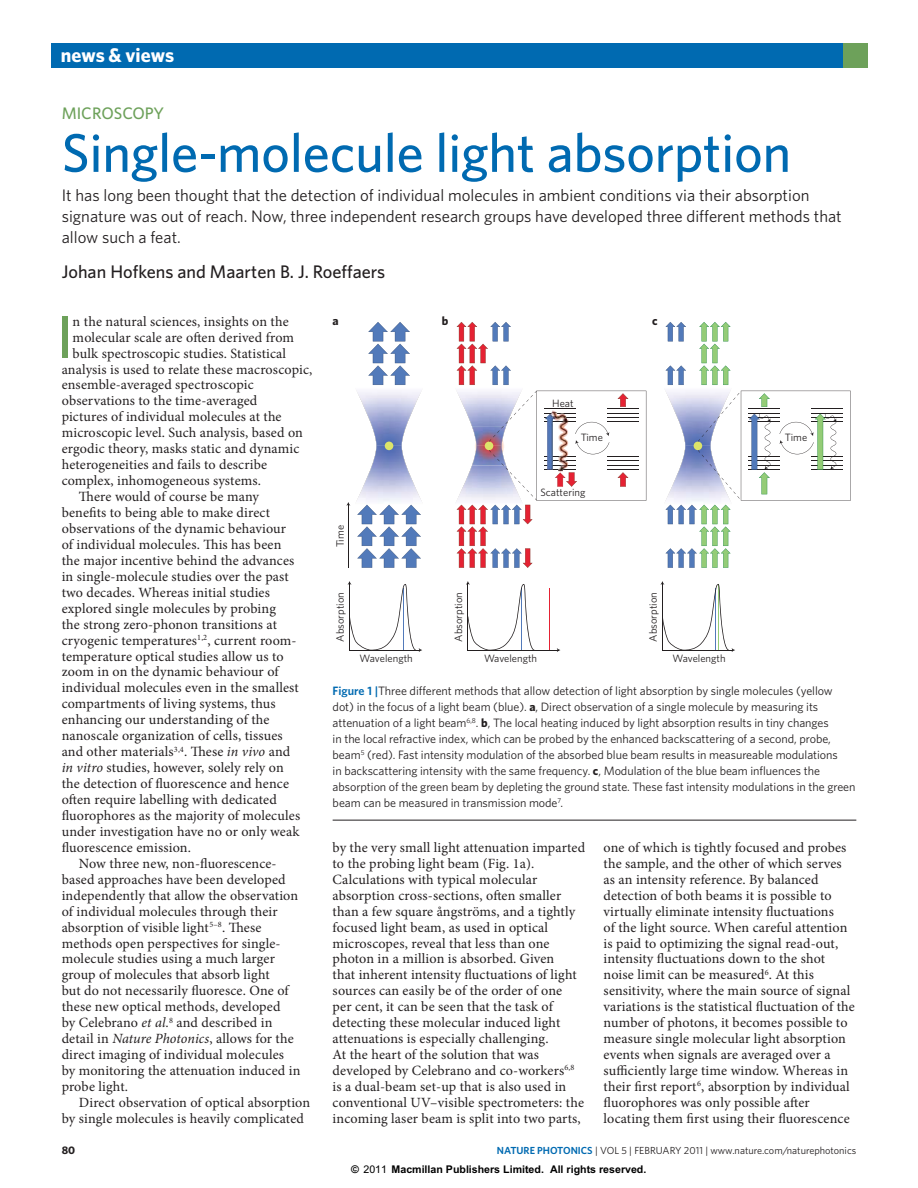
<style>
.page{position:relative;width:918px;height:1188px;background:#fff}
.page>*{position:absolute;margin:0;border:0;box-sizing:border-box;transform-origin:0 0}
.t1{font:500 59.85px "Whitney";color:#6da15a}
.t2{font:500 54.6px "Whitney";letter-spacing:-.005em;color:#006ab1}
.t3{font:700 19.8px "Whitney";color:#fff}
.t4{font:500 18.15px "Whitney";color:#231f20}
.t5{font:16.65px/21.3px "Whitney";color:#231f20}
.t6{font:500 16.65px "Whitney";color:#6da15a}
.t7{font:14.1px/15.9px "Minion Pro";letter-spacing:.01em;color:#231f20}
.t8{font:12.15px/15.9px "Whitney";letter-spacing:-.005em;color:#231f20}
.t9{font:700 12.15px "Whitney";color:#231f20}
.t10{font:700 10.95px "Whitney";color:#231f20}
.t11{font:10.65px "Whitney";color:#231f20}
.t12{font:700 10.65px "Arial";color:#000}
.t13{font:10.2px "Whitney";color:#231f20}
.s1{font-style:italic}
.s2{font-weight:600;color:#006ab1}
.s3{font-weight:700}
.s4{font-weight:400}
</style>
<div class="page">
<div style="left:51px;top:43px;width:816px;height:24px;background:#006ab1"></div>
<div style="left:843px;top:43px;width:24px;height:24px;background:#6da15a"></div>
<hr style="left:333px;top:820px;width:523px;height:1px;background:#231f20">
<svg style="left:456px;top:322px;width:190px;height:246px"></svg>
<svg style="left:665px;top:322px;width:186px;height:246px"></svg>
<svg style="left:346px;top:322px;width:76px;height:246px"></svg>
<hr style="left:468px;top:650px;width:90px;height:1px;background:#231f20">
<hr style="left:549px;top:589px;width:1px;height:61px;background:#e52233">
<svg style="left:348px;top:581px;width:74px;height:71px"></svg>
<svg style="left:466px;top:581px;width:68px;height:69px"></svg>
<svg style="left:660px;top:581px;width:75px;height:71px"></svg>
<img style="left:545px;top:410px;width:24px;height:77px">
<h3 class="t3" style="left:61px;top:46px;width:115px">news &amp; views</h3>
<p class="t6" style="left:62px;top:107px;width:104px">MICROSCOPY</p>
<h2 class="t2" style="left:62px;top:134px;width:731px">Single-molecule light absorption</h2>
<p class="t5" style="left:62px;top:186px;width:782px">It has long been thought that the detection of individual molecules in ambient conditions via their absorption signature was out of reach. Now, three independent research groups have developed three different methods that allow such a feat.</p>
<p class="t4" style="left:62px;top:265px;width:325px">Johan Hofkens and Maarten B. J. Roeffaers</p>
<h1 class="t1" style="left:56px;top:316px;width:18px">I</h1>
<p class="t7" style="left:73px;top:314px;width:218px">n the natural sciences, insights on the</p>
<p class="t7" style="left:73px;top:330px;width:223px">molecular scale are often derived from</p>
<p class="t7" style="left:73px;top:346px;width:215px">bulk spectroscopic studies. Statistical</p>
<p class="t7" style="left:62px;top:362px;width:252px">analysis is used to relate these macroscopic,</p>
<p class="t7" style="left:62px;top:378px;width:193px">ensemble-averaged spectroscopic</p>
<p class="t7" style="left:62px;top:394px;width:197px">observations to the time-averaged</p>
<p class="t7" style="left:62px;top:410px;width:221px">pictures of individual molecules at the</p>
<p class="t7" style="left:62px;top:426px;width:243px">microscopic level. Such analysis, based on</p>
<p class="t7" style="left:62px;top:442px;width:239px">ergodic theory, masks static and dynamic</p>
<p class="t7" style="left:62px;top:458px;width:207px">heterogeneities and fails to describe</p>
<p class="t7" style="left:62px;top:474px;width:201px">complex, inhomogeneous systems.</p>
<p class="t7" style="left:79px;top:490px;width:182px">There would of course be many</p>
<p class="t7" style="left:62px;top:506px;width:210px">benefits to being able to make direct</p>
<p class="t7" style="left:62px;top:522px;width:226px">observations of the dynamic behaviour</p>
<p class="t7" style="left:62px;top:538px;width:221px">of individual molecules. This has been</p>
<p class="t7" style="left:62px;top:554px;width:234px">the major incentive behind the advances</p>
<p class="t7" style="left:62px;top:570px;width:229px">in single-molecule studies over the past</p>
<p class="t7" style="left:62px;top:586px;width:210px">two decades. Whereas initial studies</p>
<p class="t7" style="left:62px;top:601px;width:216px">explored single molecules by probing</p>
<p class="t7" style="left:62px;top:617px;width:217px">the strong zero-phonon transitions at</p>
<p class="t7" style="left:62px;top:633px;width:236px">cryogenic temperatures<sup>1,2</sup>, current room-</p>
<p class="t7" style="left:62px;top:649px;width:223px">temperature optical studies allow us to</p>
<p class="t7" style="left:62px;top:665px;width:219px">zoom in on the dynamic behaviour of</p>
<p class="t7" style="left:62px;top:681px;width:239px">individual molecules even in the smallest</p>
<p class="t7" style="left:62px;top:697px;width:216px">compartments of living systems, thus</p>
<p class="t7" style="left:62px;top:713px;width:209px">enhancing our understanding of the</p>
<p class="t7" style="left:62px;top:729px;width:222px">nanoscale organization of cells, tissues</p>
<p class="t7" style="left:62px;top:745px;width:230px">and other materials<sup>3,4</sup>. These <span class="s1">in vivo</span> and</p>
<p class="t7" style="left:62px;top:761px;width:224px"><span class="s1">in vitro</span> studies, however, solely rely on</p>
<p class="t7" style="left:62px;top:777px;width:229px">the detection of fluorescence and hence</p>
<p class="t7" style="left:62px;top:793px;width:217px">often require labelling with dedicated</p>
<p class="t7" style="left:62px;top:809px;width:240px">fluorophores as the majority of molecules</p>
<p class="t7" style="left:62px;top:825px;width:239px">under investigation have no or only weak</p>
<p class="t7" style="left:62px;top:841px;width:131px">fluorescence emission.</p>
<p class="t7" style="left:79px;top:857px;width:199px">Now three new, non-fluorescence-</p>
<p class="t7" style="left:62px;top:873px;width:226px">based approaches have been developed</p>
<p class="t7" style="left:62px;top:888px;width:238px">independently that allow the observation</p>
<p class="t7" style="left:62px;top:904px;width:217px">of individual molecules through their</p>
<p class="t7" style="left:62px;top:920px;width:201px">absorption of visible light<sup>5–8</sup>. These</p>
<p class="t7" style="left:62px;top:936px;width:220px">methods open perspectives for single-</p>
<p class="t7" style="left:62px;top:952px;width:215px">molecule studies using a much larger</p>
<p class="t7" style="left:62px;top:968px;width:210px">group of molecules that absorb light</p>
<p class="t7" style="left:62px;top:984px;width:229px">but do not necessarily fluoresce. One of</p>
<p class="t7" style="left:62px;top:1000px;width:220px">these new optical methods, developed</p>
<p class="t7" style="left:62px;top:1016px;width:212px">by Celebrano <span class="s1">et al.</span><sup>8</sup> and described in</p>
<p class="t7" style="left:62px;top:1032px;width:234px">detail in <span class="s1">Nature Photonics</span>, allows for the</p>
<p class="t7" style="left:62px;top:1048px;width:224px">direct imaging of individual molecules</p>
<p class="t7" style="left:62px;top:1064px;width:240px">by monitoring the attenuation induced in</p>
<p class="t7" style="left:62px;top:1080px;width:68px">probe light.</p>
<p class="t7" style="left:79px;top:1096px;width:233px">Direct observation of optical absorption</p>
<p class="t7" style="left:62px;top:1112px;width:244px">by single molecules is heavily complicated</p>
<p class="t9" style="left:333px;top:316px;width:8px">a</p>
<p class="t9" style="left:442px;top:316px;width:8px">b</p>
<p class="t9" style="left:652px;top:316px;width:7px">c</p>
<p class="t11" style="left:336px;top:547px;width:24px;rotate:-90deg">Time</p>
<p class="t11" style="left:336px;top:642px;width:51px;rotate:-90deg">Absorption</p>
<p class="t11" style="left:360px;top:655px;width:55px">Wavelength</p>
<p class="t11" style="left:552px;top:399px;width:23px">Heat</p>
<p class="t11" style="left:581px;top:434px;width:24px">Time</p>
<p class="t11" style="left:541px;top:489px;width:46px">Scattering</p>
<p class="t11" style="left:455px;top:642px;width:51px;rotate:-90deg">Absorption</p>
<p class="t11" style="left:484px;top:655px;width:55px">Wavelength</p>
<p class="t11" style="left:649px;top:642px;width:51px;rotate:-90deg">Absorption</p>
<p class="t11" style="left:672px;top:655px;width:55px">Wavelength</p>
<p class="t11" style="left:785px;top:434px;width:24px">Time</p>
<p class="t8" style="left:333px;top:684px;width:524px"><span class="s2">Figure 1 |</span>Three different methods that allow detection of light absorption by single molecules (yellow dot) in the focus of a light beam (blue). <span class="s3">a</span>, Direct observation of a single molecule by measuring its attenuation of a light beam<sup>6,8</sup>. <span class="s3">b</span>, The local heating induced by light absorption results in tiny changes<br>in the local refractive index, which can be probed by the enhanced backscattering of a second, probe, beam<sup>5</sup> (red). Fast intensity modulation of the absorbed blue beam results in measureable modulations<br>in backscattering intensity with the same frequency. <span class="s3">c</span>, Modulation of the blue beam influences the absorption of the green beam by depleting the ground state. These fast intensity modulations in the green beam can be measured in transmission mode<sup>7</sup>.</p>
<p class="t7" style="left:333px;top:841px;width:254px">by the very small light attenuation imparted to the probing light beam (Fig. 1a).<br>Calculations with typical molecular absorption cross-sections, often smaller than a few square ångströms, and a tightly focused light beam, as used in optical microscopes, reveal that less than one photon in a million is absorbed. Given<br>that inherent intensity fluctuations of light sources can easily be of the order of one<br>per cent, it can be seen that the task of detecting these molecular induced light attenuations is especially challenging.<br>At the heart of the solution that was developed by Celebrano and co-workers<sup>6,8 </sup>is a dual-beam set-up that is also used in conventional UV–visible spectrometers: the incoming laser beam is split into two parts,</p>
<p class="t7" style="left:604px;top:841px;width:253px">one of which is tightly focused and probes the sample, and the other of which serves as an intensity reference. By balanced detection of both beams it is possible to virtually eliminate intensity fluctuations<br>of the light source. When careful attention is paid to optimizing the signal read-out, intensity fluctuations down to the shot noise limit can be measured<sup>6</sup>. At this sensitivity, where the main source of signal variations is the statistical fluctuation of the number of photons, it becomes possible to measure single molecular light absorption events when signals are averaged over a sufficiently large time window. Whereas in their first report<sup>6</sup>, absorption by individual fluorophores was only possible after locating them first using their fluorescence</p>
<p class="t10" style="left:62px;top:1145px;width:15px">80</p>
<p class="t13" style="left:497px;top:1146px;width:361px"><span class="s2">NATURE PHOTONICS</span> | VOL 5 | FEBRUARY 2011 | www.nature.com/naturephotonics</p>
<p class="t12" style="left:351px;top:1165px;width:297px">© <span class="s4">2011</span> Macmillan Publishers Limited. All rights reserved.</p>
</div>
